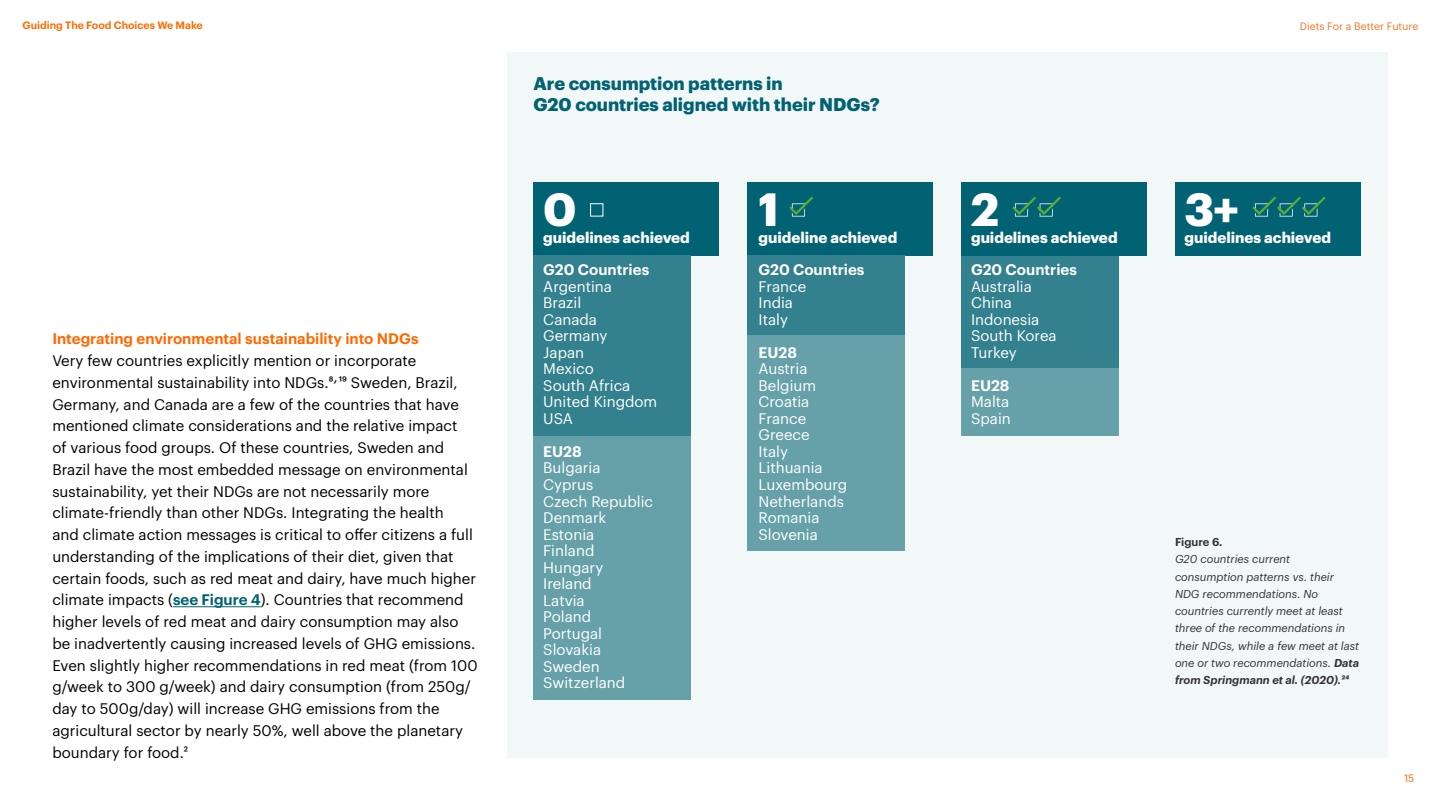
<style>
.page{position:relative;width:1440px;height:810px;background:#fff}
.page>*{position:absolute;margin:0;border:0;box-sizing:border-box;transform-origin:0 0}
.t1{font:700 45.6px "Graphik";color:#fff}
.t2{font:700 18px/21.6px "Graphik";letter-spacing:-.005em;color:#006272}
.t3{font:15px/21.8px "Graphik";color:#000}
.t4{font:15px/16.5px "Graphik";color:#fff}
.t5{font:700 15px "Graphik";letter-spacing:-.005em;color:#fff}
.t6{font:600 15px "Graphik";color:#fff}
.t7{font:600 15px "Graphik";color:#ff6900}
.t8{font:italic 11.25px/17.2px "Graphik";color:#333}
.t9{font:600 11.25px "Graphik";color:#333}
.t10{font:600 10.5px "Graphik";color:#ff6b00}
.t11{font:10.5px "Graphik";color:#f47421}
.t12{font:10.5px "Graphik";color:#ff6900}
.s1{font-weight:600;color:#006272}
.s2{font-weight:600}
</style>
<div class="page">
<div style="left:507px;top:52px;width:881px;height:706px;background:#f2f7f8"></div>
<div style="left:961px;top:182px;width:186px;height:74px;background:#006272"></div>
<div style="left:748px;top:182px;width:185px;height:74px;background:#006272"></div>
<div style="left:534px;top:182px;width:185px;height:74px;background:#006272"></div>
<div style="left:1175px;top:182px;width:185px;height:74px;background:#006272"></div>
<div style="left:961px;top:256px;width:158px;height:112px;background:#33818e"></div>
<div style="left:961px;top:368px;width:158px;height:68px;background:#66a1aa"></div>
<div style="left:748px;top:256px;width:157px;height:80px;background:#33818e"></div>
<div style="left:748px;top:336px;width:157px;height:215px;background:#66a1aa"></div>
<div style="left:534px;top:436px;width:157px;height:264px;background:#66a1aa"></div>
<div style="left:534px;top:256px;width:157px;height:180px;background:#33818e"></div>
<svg style="left:789px;top:197px;width:24px;height:20px"></svg>
<svg style="left:1012px;top:197px;width:49px;height:20px"></svg>
<svg style="left:1252px;top:197px;width:74px;height:20px"></svg>
<div style="left:590px;top:203px;width:13px;height:13px;border:1px solid #fff"></div>
<hr style="left:173px;top:606px;width:88px;height:1px;background:#006272">
<p class="t10" style="left:22px;top:17px;width:182px">Guiding The Food Choices We Make</p>
<p class="t7" style="left:52px;top:327px;width:368px">Integrating environmental sustainability into NDGs</p>
<p class="t3" style="left:52px;top:349px;width:427px">Very few countries explicitly mention or incorporate environmental sustainability into NDGs.8,19 Sweden, Brazil, Germany, and Canada are a few of the countries that have mentioned climate considerations and the relative impact<br>of various food groups. Of these countries, Sweden and Brazil have the most embedded message on environmental sustainability, yet their NDGs are not necessarily more climate-friendly than other NDGs. Integrating the health<br>and climate action messages is critical to offer citizens a full understanding of the implications of their diet, given that certain foods, such as red meat and dairy, have much higher climate impacts (<span class="s1">see Figure 4</span>). Countries that recommend higher levels of red meat and dairy consumption may also be inadvertently causing increased levels of GHG emissions.<br>Even slightly higher recommendations in red meat (from 100 g/week to 300 g/week) and dairy consumption (from 250g/ day to 500g/day) will increase GHG emissions from the agricultural sector by nearly 50%, well above the planetary boundary for food.2</p>
<p class="t2" style="left:534px;top:71px;width:348px">Are consumption patterns in<br>G20 countries aligned with their NDGs?</p>
<p class="t11" style="left:1300px;top:19px;width:120px">Diets For a Better Future</p>
<h1 class="t1" style="left:543px;top:174px;width:35px">0</h1>
<h1 class="t1" style="left:759px;top:174px;width:22px">1</h1>
<h1 class="t1" style="left:971px;top:174px;width:30px">2</h1>
<h1 class="t1" style="left:1185px;top:174px;width:56px">3+</h1>
<p class="t5" style="left:543px;top:226px;width:148px">guidelines achieved</p>
<p class="t5" style="left:759px;top:226px;width:140px">guideline achieved</p>
<p class="t5" style="left:971px;top:226px;width:148px">guidelines achieved</p>
<p class="t5" style="left:1185px;top:226px;width:148px">guidelines achieved</p>
<p class="t6" style="left:543px;top:258px;width:107px">G20 Countries</p>
<p class="t4" style="left:543px;top:277px;width:116px">Argentina<br>Brazil<br>Canada<br>Germany<br>Japan<br>Mexico<br>South Africa<br>United Kingdom<br>USA</p>
<p class="t6" style="left:543px;top:440px;width:40px">EU28</p>
<p class="t4" style="left:543px;top:459px;width:111px">Bulgaria<br>Cyprus<br>Czech Republic<br>Denmark<br>Estonia<br>Finland<br>Hungary<br>Ireland<br>Latvia<br>Poland<br>Portugal<br>Slovakia<br>Sweden<br>Switzerland</p>
<p class="t6" style="left:759px;top:258px;width:107px">G20 Countries</p>
<p class="t4" style="left:759px;top:277px;width:49px">France<br>India<br>Italy</p>
<p class="t6" style="left:759px;top:341px;width:40px">EU28</p>
<p class="t4" style="left:759px;top:359px;width:90px">Austria<br>Belgium<br>Croatia<br>France<br>Greece<br>Italy<br>Lithuania<br>Luxembourg<br>Netherlands<br>Romania<br>Slovenia</p>
<p class="t6" style="left:971px;top:258px;width:107px">G20 Countries</p>
<p class="t4" style="left:971px;top:277px;width:87px">Australia<br>China<br>Indonesia<br>South Korea<br>Turkey</p>
<p class="t6" style="left:971px;top:374px;width:40px">EU28</p>
<p class="t4" style="left:971px;top:393px;width:41px">Malta<br>Spain</p>
<p class="t9" style="left:1175px;top:533px;width:49px">Figure 6.</p>
<p class="t8" style="left:1175px;top:550px;width:186px">G20 countries current consumption patterns vs. their<br>NDG recommendations. No countries currently meet at least three of the recommendations in their NDGs, while a few meet at last one or two recommendations. <span class="s2">Data from Springmann et al. (2020).24</span></p>
<p class="t12" style="left:1404px;top:771px;width:12px">15</p>
</div>
